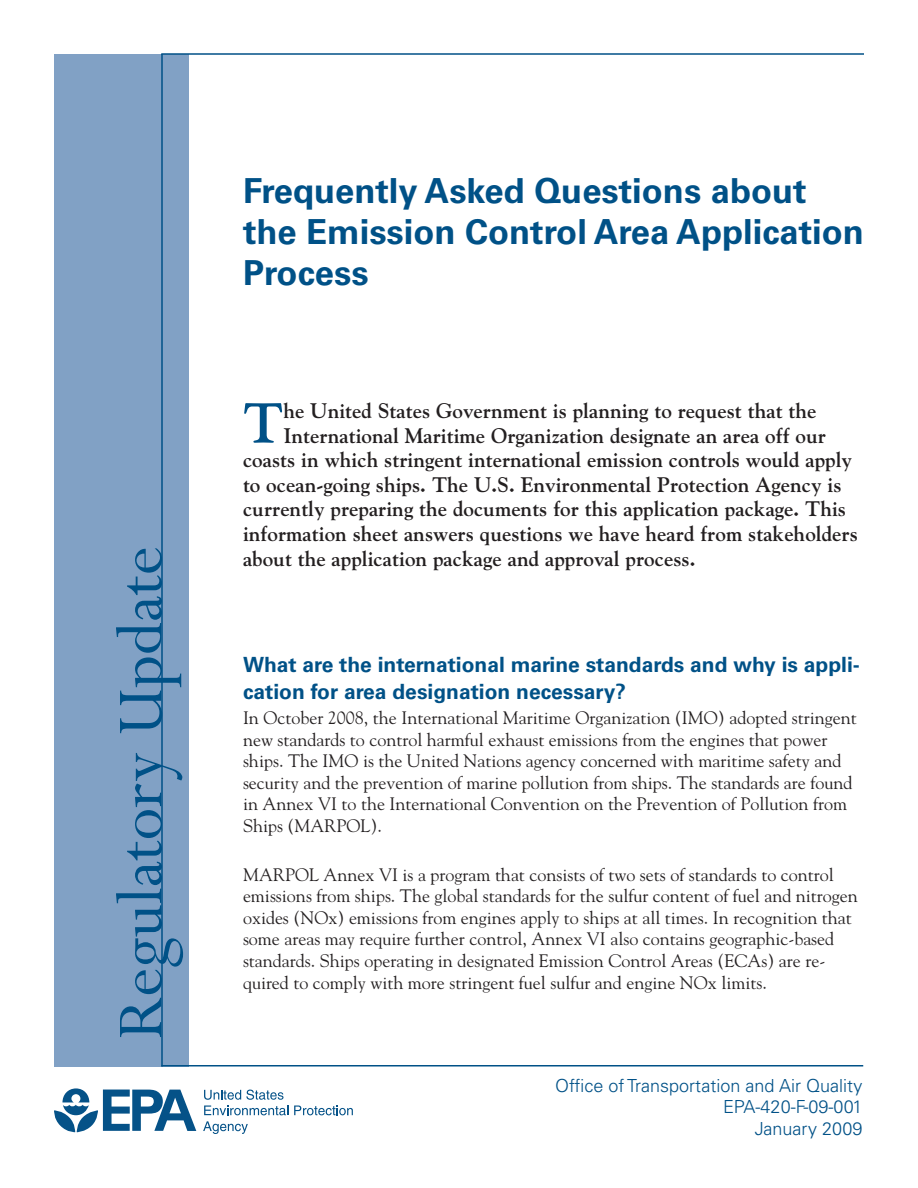
<style>
.page{position:relative;width:918px;height:1188px;background:#fff}
.page>*{position:absolute;margin:0;border:0;box-sizing:border-box;transform-origin:0 0}
.t1{font:72px "Perpetua";color:#005187}
.t2{font:700 55.95px "Goudy Std";color:#005187}
.t3{font:700 34.5px/41.4px "Univers LT Std";color:#005187}
.t4{font:700 21px "Goudy Std";color:#231f20}
.t5{font:700 21px/27px "Univers LT Std";color:#005187}
.t6{font:18px/21.6px "Goudy Std";color:#231f20}
.t7{font:300 18px/21.6px "Univers LT Std";color:#005187;text-align:right}
</style>
<div class="page">
<div style="left:54px;top:54px;width:134px;height:1012px;background:#81a1c5"></div>
<hr style="left:161px;top:54px;width:2px;height:1012px;background:#005187">
<hr style="left:161px;top:1065px;width:702px;height:1px;background:#005187">
<hr style="left:161px;top:53px;width:703px;height:2px;background:#005187">
<svg style="left:54px;top:1088px;width:142px;height:45px"></svg>
<svg style="left:204px;top:1090px;width:84px;height:25px"></svg>
<svg style="left:294px;top:1105px;width:59px;height:10px"></svg>
<svg style="left:203px;top:1121px;width:45px;height:13px"></svg>
<p class="t1" style="left:95px;top:1040px;width:495px;rotate:-90deg">Regulatory Update</p>
<h1 class="t3" style="left:243px;top:170px;width:622px">Frequently Asked Questions about the Emission Control Area Application<br>Process</h1>
<p class="t2" style="left:243px;top:390px;width:42px">T</p>
<p class="t4" style="left:283px;top:398px;width:535px">he United States Government is planning to request that the</p>
<p class="t4" style="left:283px;top:423px;width:544px">International Maritime Organization designate an area off our</p>
<p class="t4" style="left:243px;top:447px;width:611px">coasts in which stringent international emission controls would apply</p>
<p class="t4" style="left:243px;top:472px;width:600px">to ocean-going ships. The U.S. Environmental Protection Agency is</p>
<p class="t4" style="left:243px;top:496px;width:605px">currently preparing the documents for this application package. This</p>
<p class="t4" style="left:243px;top:521px;width:616px">information sheet answers questions we have heard from stakeholders</p>
<p class="t4" style="left:243px;top:546px;width:454px">about the application package and approval process.</p>
<p class="t5" style="left:243px;top:651px;width:618px">What are the international marine standards and why is appli&shy;cation for area designation necessary?</p>
<p class="t6" style="left:243px;top:707px;width:615px">In October 2008, the International Maritime Organization (IMO) adopted stringent new standards to control harmful exhaust emissions from the engines that power ships. The IMO is the United Nations agency concerned with maritime safety and security and the prevention of marine pollution from ships. The standards are found in Annex VI to the International Convention on the Prevention of Pollution from Ships (MARPOL).</p>
<p class="t6" style="left:243px;top:863px;width:616px">MARPOL Annex VI is a program that consists of two sets of standards to control emissions from ships. The global standards for the sulfur content of fuel and nitrogen oxides (NOx) emissions from engines apply to ships at all times. In recognition that some areas may require further control, Annex VI also contains geographic-based standards. Ships operating in designated Emission Control Areas (ECAs) are re&shy;quired to comply with more stringent fuel sulfur and engine NOx limits.</p>
<p class="t7" style="left:555px;top:1074px;width:309px">Office of Transportation and Air Quality<br>EPA-420-F-09-001<br>January 2009</p>
</div>
